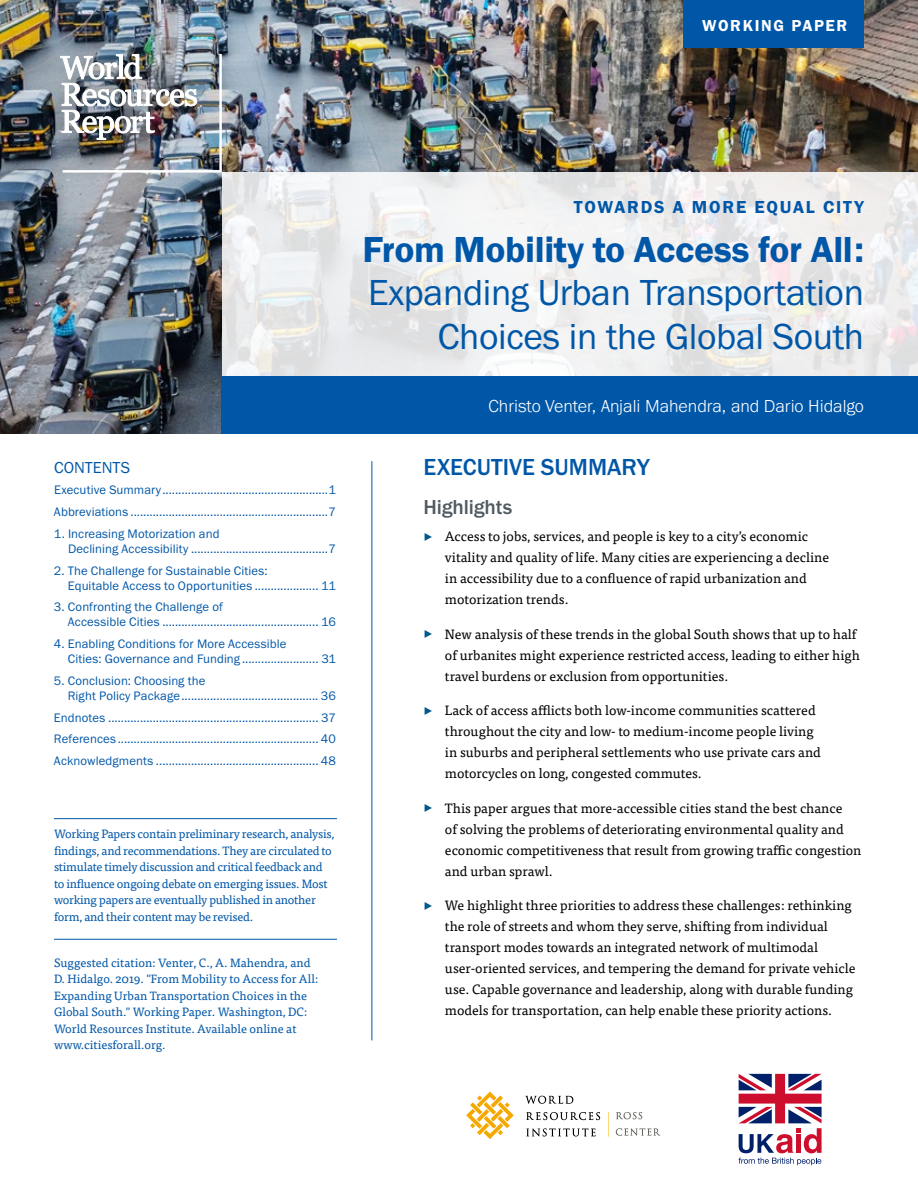
<style>
.page{position:relative;width:918px;height:1188px;background:#fff}
.page>*{position:absolute;margin:0;border:0;box-sizing:border-box;transform-origin:0 0}
.t1{font:37.5px/43.5px "Franklin Gothic URW Boo";letter-spacing:-.01em;color:#0057a8;text-align:right}
.t2{font:37.5px "Franklin Gothic URW Dem";letter-spacing:-.01em;color:#0057a8}
.t3{font:500 24px "Franklin Gothic URW";color:#0057a8}
.t4{font:500 21px "Franklin Gothic URW";letter-spacing:-.01em;color:#505b61}
.t5{font:300 18px "Franklin Gothic URW";color:#fff}
.t6{font:18px "Franklin Gothic URW Dem";letter-spacing:.1em;color:#0057a8}
.t7{font:16.5px "Franklin Gothic URW Dem";letter-spacing:.095em;color:#fff}
.t8{font:16.5px "Franklin Gothic URW Boo";color:#0057a8}
.t9{font:13.5px/21px "Tisa Pro";color:#000}
.t10{font:12.75px/15px "Franklin Gothic URW Boo";letter-spacing:.01em;color:#0057a8}
.t11{font:12px/16.5px "Tisa Pro";letter-spacing:-.02em;color:#0057a8}
.t12{font:12px/16.5px "Tisa Pro";color:#0057a8}
.s1{font-family:"Franklin Gothic URW Boo";font-size:18px;color:#00578a}
</style>
<div class="page">
<img style="left:0;top:0;width:918px;height:434px">
<svg style="left:222px;top:173px;width:696px;height:203px;fill:#f0efef"></svg>
<div style="left:222px;top:376px;width:696px;height:58px;background:#0057a8"></div>
<div style="left:26px;top:18px;width:206px;height:157px;background:#000;opacity:.36"></div>
<img style="left:60px;top:52px;width:163px;height:122px">
<div style="left:684px;top:0;width:180px;height:48px;background:#0057a8"></div>
<hr style="left:372px;top:461px;width:1px;height:579px;background:#0057a8">
<hr style="left:54px;top:818px;width:283px;height:1px;background:#0057a8">
<hr style="left:54px;top:939px;width:283px;height:1px;background:#0057a8">
<svg style="left:525px;top:1096px;width:48px;height:8px"></svg>
<svg style="left:526px;top:1112px;width:74px;height:8px"></svg>
<svg style="left:526px;top:1128px;width:70px;height:9px"></svg>
<svg style="left:616px;top:1112px;width:26px;height:7px"></svg>
<svg style="left:616px;top:1128px;width:44px;height:8px"></svg>
<svg style="left:608px;top:1112px;width:1px;height:25px"></svg>
<svg style="left:466px;top:1092px;width:48px;height:47px"></svg>
<svg style="left:739px;top:1074px;width:83px;height:91px"></svg>
<p class="t7" style="left:702px;top:16px;width:147px">WORKING PAPER</p>
<p class="t8" style="left:54px;top:457px;width:78px">CONTENTS</p>
<p class="t10" style="left:54px;top:479px;width:284px;line-height:21.8px">Executive Summary....................................................1<br>Abbreviations ..............................................................7</p>
<p class="t10" style="left:68px;top:526px;width:269px;text-indent:-14px">1. Increasing Motorization and<br>Declining Accessibility ...........................................7</p>
<p class="t10" style="left:68px;top:563px;width:270px;text-indent:-14px">2. The Challenge for Sustainable Cities:<br>Equitable Access to Opportunities .................... 11</p>
<p class="t10" style="left:68px;top:599px;width:270px;text-indent:-14px">3. Confronting the Challenge of<br>Accessible Cities ................................................. 16</p>
<p class="t10" style="left:68px;top:636px;width:270px;text-indent:-14px">4. Enabling Conditions for More Accessible<br>Cities: Governance and Funding ........................ 31</p>
<p class="t10" style="left:68px;top:673px;width:270px;text-indent:-14px">5. Conclusion: Choosing the<br>Right Policy Package........................................... 36</p>
<p class="t10" style="left:54px;top:706px;width:284px;line-height:21.8px;text-align:justify">Endnotes .................................................................. 37<br>References ............................................................... 40<br>Acknowledgments ................................................... 48</p>
<p class="t11" style="left:54px;top:825px;width:282px">Working Papers contain preliminary research, analysis, findings, and recommendations. They are circulated to stimulate timely discussion and critical feedback and to influence ongoing debate on emerging issues. Most working papers are eventually published in another form, and their content may be revised.</p>
<p class="t12" style="left:54px;top:953px;width:266px">Suggested citation: Venter, C., A. Mahendra, and D. Hidalgo. 2019. "From Mobility to Access for All:<br>Expanding Urban Transportation Choices in the Global South." Working Paper. Washington, DC:<br>World Resources Institute. Available online at www.citiesforall.org.</p>
<h3 class="t6" style="left:574px;top:195px;width:292px">TOWARDS A MORE EQUAL CITY</h3>
<h1 class="t2" style="left:362px;top:226px;width:503px">From Mobility to Access for All:</h1>
<h1 class="t1" style="left:368px;top:270px;width:497px">Expanding Urban Transportation<br>Choices in the Global South</h1>
<h3 class="t5" style="left:489px;top:395px;width:377px">Christo Venter, Anjali Mahendra, and Dario Hidalgo</h3>
<h2 class="t3" style="left:423px;top:452px;width:228px">EXECUTIVE SUMMARY</h2>
<h3 class="t4" style="left:423px;top:494px;width:91px">Highlights</h3>
<p class="t9" style="left:445px;top:525px;width:386px;text-indent:-22px"><span class="s1">▸</span> Access to jobs, services, and people is key to a city’s economic vitality and quality of life. Many cities are experiencing a decline in accessibility due to a confluence of rapid urbanization and motorization trends.</p>
<p class="t9" style="left:445px;top:623px;width:417px;text-indent:-22px"><span class="s1">▸</span> New analysis of these trends in the global South shows that up to half of urbanites might experience restricted access, leading to either high travel burdens or exclusion from opportunities.</p>
<p class="t9" style="left:445px;top:699px;width:377px;text-indent:-22px"><span class="s1">▸</span> Lack of access afflicts both low-income communities scattered throughout the city and low- to medium-income people living in suburbs and peripheral settlements who use private cars and motorcycles on long, congested commutes.</p>
<p class="t9" style="left:445px;top:797px;width:418px;text-indent:-22px"><span class="s1">▸</span> This paper argues that more-accessible cities stand the best chance<br>of solving the problems of deteriorating environmental quality and economic competitiveness that result from growing traffic congestion and urban sprawl.</p>
<p class="t9" style="left:445px;top:894px;width:412px;text-indent:-22px"><span class="s1">▸</span> We highlight three priorities to address these challenges: rethinking the role of streets and whom they serve, shifting from individual transport modes towards an integrated network of multimodal user-oriented services, and tempering the demand for private vehicle use. Capable governance and leadership, along with durable funding models for transportation, can help enable these priority actions.</p>
</div>
